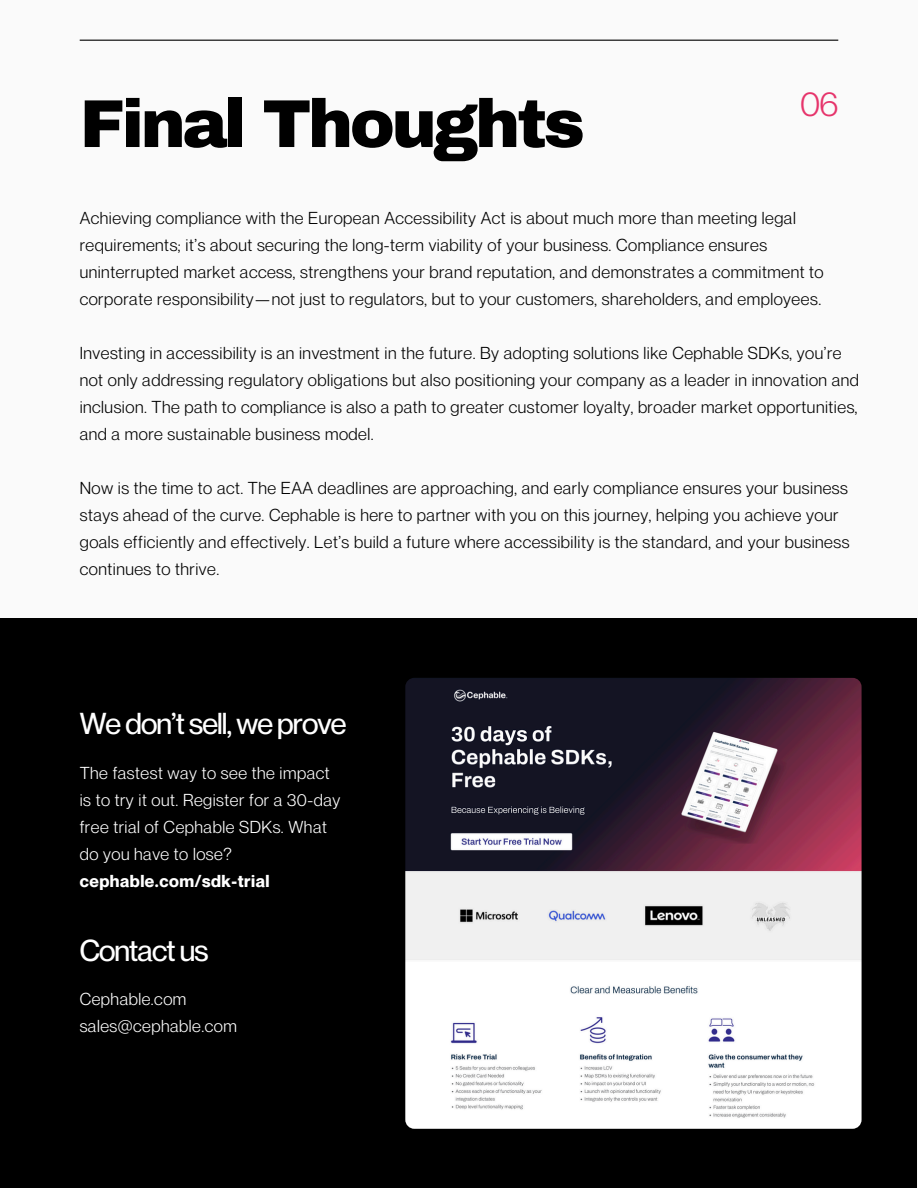
<style>
.page{position:relative;width:918px;height:1188px;background:#fafafa}
.page>*{position:absolute;margin:0;border:0;box-sizing:border-box;transform-origin:0 0}
.t1{font:900 67.8px "Archivo";letter-spacing:-.05em;color:#000}
.t2{font:33.9px "Neue Montreal";color:#e6346b}
.t3{font:500 29.7px "Neue Montreal";letter-spacing:-.03em;color:#fff}
.t4{font:16.95px/27px "Neue Montreal";letter-spacing:.03em;color:#000}
.t5{font:16.95px/27px "Neue Montreal";letter-spacing:.03em;color:#fff}
.s1{font-weight:700}
</style>
<div class="page">
<hr style="left:80px;top:40px;width:758px;height:1px;background:#000">
<div style="left:1px;top:619px;width:916px;height:569px;background:#000"></div>
<img style="left:405px;top:678px;width:457px;height:451px;border-radius:9px">
<h2 class="t1" style="left:80px;top:87px;width:507px">Final Thoughts</h2>
<h2 class="t2" style="left:800px;top:83px;width:40px">06</h2>
<p class="t4" style="left:80px;top:204px;width:745px">Achieving compliance with the European Accessibility Act is about much more than meeting legal requirements; it’s about securing the long-term viability of your business. Compliance ensures uninterrupted market access, strengthens your brand reputation, and demonstrates a commitment to corporate responsibility—not just to regulators, but to your customers, shareholders, and employees.</p>
<p class="t4" style="left:80px;top:339px;width:781px">Investing in accessibility is an investment in the future. By adopting solutions like Cephable SDKs, you’re not only addressing regulatory obligations but also positioning your company as a leader in innovation and inclusion. The path to compliance is also a path to greater customer loyalty, broader market opportunities, and a more sustainable business model.</p>
<p class="t4" style="left:80px;top:474px;width:771px">Now is the time to act. The EAA deadlines are approaching, and early compliance ensures your business stays ahead of the curve. Cephable is here to partner with you on this journey, helping you achieve your goals efficiently and effectively. Let’s build a future where accessibility is the standard, and your business continues to thrive.</p>
<h3 class="t3" style="left:80px;top:706px;width:268px">We don’t sell, we prove</h3>
<p class="t5" style="left:80px;top:759px;width:262px">The fastest way to see the impact is to try it out. Register for a 30-day free trial of Cephable SDKs. What do you have to lose? <span class="s1">cephable.com/sdk-trial</span></p>
<h3 class="t3" style="left:80px;top:932px;width:130px">Contact us</h3>
<p class="t5" style="left:80px;top:985px;width:108px">Cephable.com</p>
<p class="t5" style="left:80px;top:1012px;width:159px">sales@cephable.com</p>
</div>
